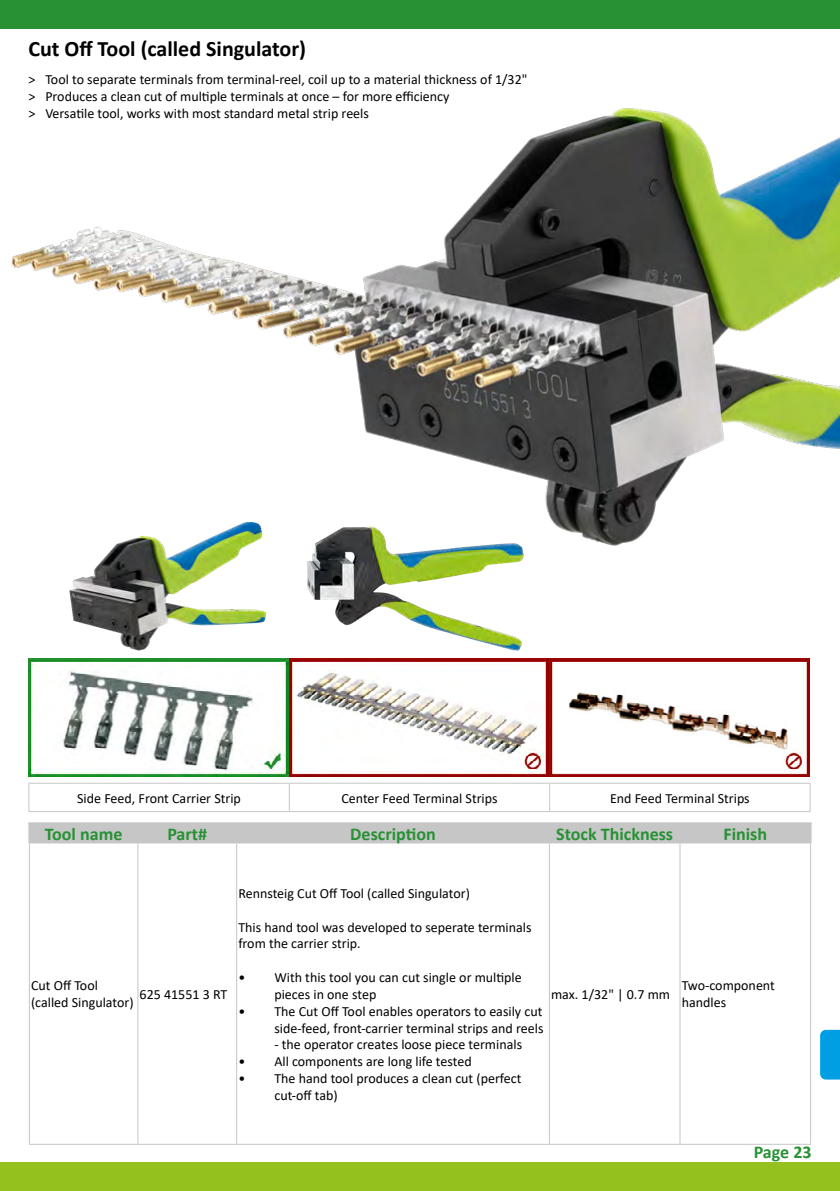
<style>
.page{position:relative;width:840px;height:1191px;background:#fff}
.page>*{position:absolute;margin:0;border:0;box-sizing:border-box;transform-origin:0 0}
.t1{font:700 22px "Calibri";color:#000}
.t2{font:700 18px "Calibri";color:#279134}
.t3{font:14px/16.8px "Calibri";color:#000}
</style>
<div class="page">
<div style="left:0;top:1162px;width:839px;height:29px;background:#95c11f"></div>
<img style="left:0;top:0;width:839px;height:743px">
<svg style="left:30px;top:843px;width:779px;height:300px"></svg>
<hr style="left:28px;top:822px;width:110px;height:2px;background:#c6c6c6">
<hr style="left:28px;top:841px;width:110px;height:2px;background:#c6c6c6">
<hr style="left:138px;top:822px;width:98px;height:2px;background:#c6c6c6">
<hr style="left:138px;top:841px;width:98px;height:2px;background:#c6c6c6">
<hr style="left:236px;top:822px;width:313px;height:2px;background:#c6c6c6">
<hr style="left:236px;top:841px;width:313px;height:2px;background:#c6c6c6">
<hr style="left:549px;top:822px;width:130px;height:2px;background:#c6c6c6">
<hr style="left:679px;top:822px;width:132px;height:2px;background:#c6c6c6">
<div style="left:28px;top:823px;width:783px;height:19px;background:#c6c6c6"></div>
<hr style="left:549px;top:841px;width:130px;height:2px;background:#c6c6c6">
<hr style="left:679px;top:841px;width:132px;height:2px;background:#c6c6c6">
<hr style="left:29px;top:843px;width:1px;height:300px;background:#c6c6c6">
<hr style="left:137px;top:843px;width:1px;height:300px;background:#c6c6c6">
<hr style="left:236px;top:843px;width:1px;height:300px;background:#c6c6c6">
<hr style="left:548px;top:843px;width:1px;height:300px;background:#c6c6c6">
<hr style="left:679px;top:843px;width:1px;height:300px;background:#c6c6c6">
<hr style="left:809px;top:843px;width:1px;height:300px;background:#c6c6c6">
<hr style="left:29px;top:1143px;width:109px;height:1px;background:#c6c6c6">
<hr style="left:138px;top:1143px;width:98px;height:1px;background:#c6c6c6">
<hr style="left:236px;top:1143px;width:313px;height:1px;background:#c6c6c6">
<hr style="left:549px;top:1143px;width:130px;height:1px;background:#c6c6c6">
<hr style="left:679px;top:1143px;width:131px;height:1px;background:#c6c6c6">
<hr style="left:28px;top:782px;width:261px;height:1px;background:#c6c6c6">
<svg style="left:28px;top:783px;width:1px;height:28px"></svg>
<hr style="left:289px;top:782px;width:260px;height:1px;background:#c6c6c6">
<svg style="left:288px;top:783px;width:1px;height:28px"></svg>
<hr style="left:549px;top:782px;width:261px;height:1px;background:#c6c6c6">
<svg style="left:549px;top:783px;width:1px;height:28px"></svg>
<svg style="left:809px;top:783px;width:1px;height:28px"></svg>
<hr style="left:28px;top:811px;width:261px;height:1px;background:#c6c6c6">
<hr style="left:289px;top:811px;width:260px;height:1px;background:#c6c6c6">
<hr style="left:549px;top:811px;width:261px;height:1px;background:#c6c6c6">
<img style="left:29px;top:522px;width:520px;height:131px">
<img style="left:29px;top:658px;width:779px;height:119px">
<svg style="left:820px;top:1029px;width:19px;height:50px"></svg>
<h1 class="t1" style="left:28px;top:33px;width:279px">Cut Off Tool (called Singulator)</h1>
<p class="t3" style="left:28px;top:71px;width:500px">˃ Tool to separate terminals from terminal-reel, coil up to a material thickness of 1/32" ˃ Produces a clean cut of multiple terminals at once – for more efficiency<br>˃ Versatile tool, works with most standard metal strip reels</p>
<p class="t3" style="left:77px;top:789px;width:165px">Side Feed, Front Carrier Strip</p>
<p class="t3" style="left:341px;top:789px;width:158px">Center Feed Terminal Strips</p>
<p class="t3" style="left:609px;top:789px;width:141px">End Feed Terminal Strips</p>
<p class="t2" style="left:45px;top:821px;width:79px">Tool name</p>
<p class="t2" style="left:167px;top:821px;width:41px">Part#</p>
<p class="t2" style="left:350px;top:821px;width:87px">Description</p>
<p class="t2" style="left:556px;top:821px;width:118px">Stock Thickness</p>
<p class="t2" style="left:723px;top:821px;width:45px">Finish</p>
<p class="t3" style="left:31px;top:977px;width:104px">Cut Off Tool (called Singulator)</p>
<p class="t3" style="left:139px;top:985px;width:89px">625 41551 3 RT</p>
<p class="t3" style="left:238px;top:884px;width:233px">Rennsteig Cut Off Tool (called Singulator)</p>
<p class="t3" style="left:238px;top:918px;width:294px">This hand tool was developed to seperate terminals from the carrier strip.</p>
<p class="t3" style="left:274px;top:968px;width:249px;text-indent:-36px">• With this tool you can cut single or multiple pieces in one step</p>
<p class="t3" style="left:238px;top:1002px;width:306px;text-align:right">• The Cut Off Tool enables operators to easily cut side-feed, front-carrier terminal strips and reels</p>
<p class="t3" style="left:274px;top:1036px;width:249px">- the operator creates loose piece terminals</p>
<p class="t3" style="left:238px;top:1052px;width:235px">• All components are long life tested</p>
<p class="t3" style="left:274px;top:1069px;width:248px;text-indent:-36px">• The hand tool produces a clean cut (perfect cut-off tab)</p>
<p class="t3" style="left:550px;top:985px;width:120px">max. 1/32" | 0.7 mm</p>
<p class="t3" style="left:681px;top:977px;width:95px">Two-component handles</p>
<p class="t2" style="left:753px;top:1139px;width:59px">Page 23</p>
</div>
